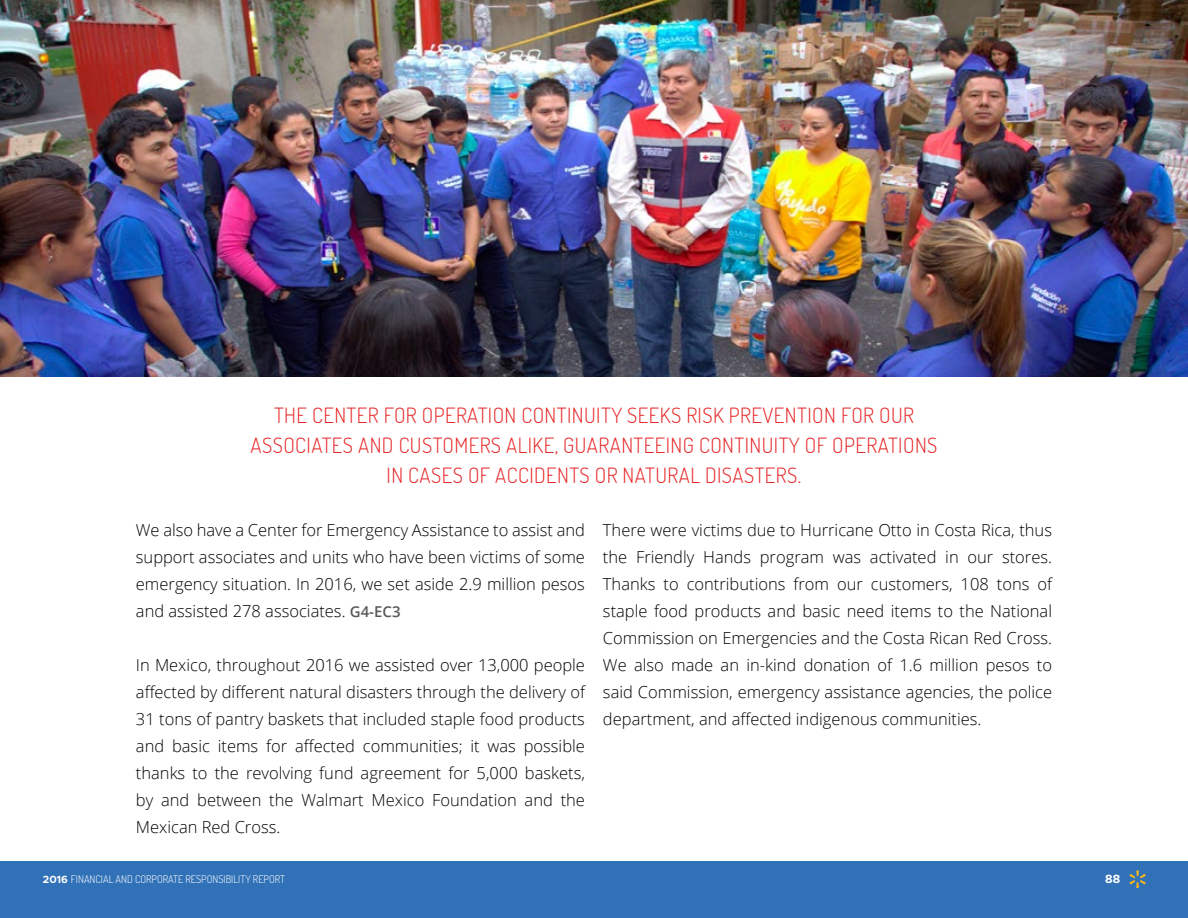
<style>
.page{position:relative;width:1188px;height:918px;background:#fff}
.page>*{position:absolute;margin:0;border:0;box-sizing:border-box;transform-origin:0 0}
.t1{font:300 21px/30px "Dosis";letter-spacing:.02em;color:#e72729;text-align:center}
.t2{font:300 16.5px/27px "Open Sans";color:#000;text-align:justify}
.t3{font:700 12px "Metropolis";color:#fff}
.t4{font:300 10.5px "Dosis";color:#fff}
.s1{font-weight:600;font-size:15px;color:#58595b}
.s2{font-family:"Metropolis";font-weight:700}
</style>
<div class="page">
<img style="left:0;top:0;width:1188px;height:377px">
<div style="left:0;top:861px;width:1188px;height:57px;background:#3071b8"></div>
<svg style="left:1129px;top:870px;width:17px;height:18px"></svg>
<p class="t1" style="left:251px;top:400px;width:688px">THE CENTER FOR OPERATION CONTINUITY SEEKS RISK PREVENTION FOR OUR<br>ASSOCIATES AND CUSTOMERS ALIKE, GUARANTEEING CONTINUITY OF OPERATIONS<br>IN CASES OF ACCIDENTS OR NATURAL DISASTERS.</p>
<p class="t2" style="left:136px;top:516px;width:451px">We also have a Center for Emergency Assistance to assist and support associates and units who have been victims of some emergency situation. In 2016, we set aside 2.9 million pesos and assisted 278 associates. <span class="s1">G4-EC3</span></p>
<p class="t2" style="left:603px;top:516px;width:451px">There were victims due to Hurricane Otto in Costa Rica, thus the Friendly Hands program was activated in our stores.<br>Thanks to contributions from our customers, 108 tons of staple food products and basic need items to the National Commission on Emergencies and the Costa Rican Red Cross.<br>We also made an in-kind donation of 1.6 million pesos to said Commission, emergency assistance agencies, the police department, and affected indigenous communities.</p>
<p class="t2" style="left:136px;top:651px;width:451px">In Mexico, throughout 2016 we assisted over 13,000 people affected by different natural disasters through the delivery of 31 tons of pantry baskets that included staple food products and basic items for affected communities; it was possible thanks to the revolving fund agreement for 5,000 baskets, by and between the Walmart Mexico Foundation and the Mexican Red Cross.</p>
<p class="t4" style="left:43px;top:873px;width:244px"><span class="s2">2016</span> FINANCIAL AND CORPORATE RESPONSIBILITY REPORT</p>
<p class="t3" style="left:1105px;top:872px;width:16px">88</p>
</div>
